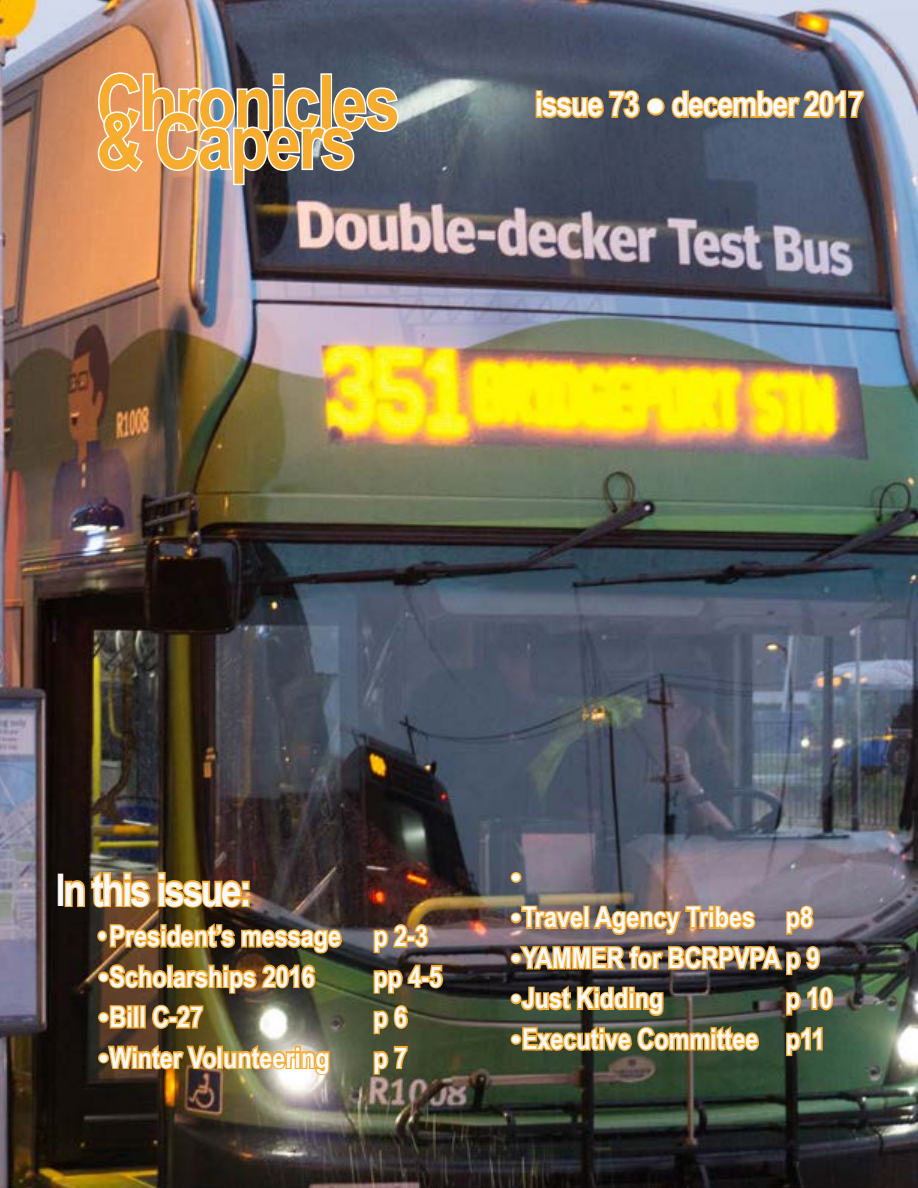
<style>
.page{position:relative;width:918px;height:1188px;background:#fff}
.page>*{position:absolute;margin:0;border:0;box-sizing:border-box;transform-origin:0 0}
.t1{font:700 76.5px "Arial Narrow";letter-spacing:-.03em;color:#f6ac2e}
.t2{font:700 45px "Arial Narrow";letter-spacing:-.05em;color:#fafafd}
.t3{font:700 34.5px "Arial Narrow";letter-spacing:-.03em;color:#fafafd}
.t4{font:700 28.5px "Arial Narrow";color:#fafafd}
.t5{font:28.5px "Adobe Garamond Pro";color:#fbfbfb}
.s1{font-family:"Adobe Garamond Pro";font-weight:400;color:#fbfbfb}
</style>
<div class="page">
<img style="left:0;top:0;width:918px;height:1188px">
<img style="left:96px;top:71px;width:304px;height:116px">
<div style="left:536px;top:90px;width:7px;height:8px;border:3px solid #f6ac2e"></div>
<div style="left:536px;top:97px;width:7px;height:21px;border:3px solid #f6ac2e"></div>
<svg style="left:539px;top:88px;width:327px;height:33px;background:#96794a"></svg>
<img style="left:63px;top:868px;width:188px;height:42px">
<img style="left:95px;top:920px;width:249px;height:36px">
<div style="left:98px;top:972px;width:11px;height:10px;border:3px solid #f6ac2e;border-radius:50%"></div>
<img style="left:107px;top:962px;width:211px;height:33px">
<img style="left:372px;top:922px;width:73px;height:73px">
<div style="left:98px;top:1012px;width:11px;height:11px;border:3px solid #f6ac2e;border-radius:50%"></div>
<svg style="left:108px;top:1003px;width:21px;height:27px"></svg>
<div style="left:127px;top:1005px;width:6px;height:7px;border:3px solid #f6ac2e"></div>
<div style="left:127px;top:1011px;width:6px;height:18px;border:3px solid #f6ac2e"></div>
<div style="left:133px;top:1005px;width:6px;height:24px;border:3px solid #f6ac2e"></div>
<div style="left:140px;top:1005px;width:6px;height:24px;border:3px solid #f6ac2e"></div>
<svg style="left:150px;top:1003px;width:55px;height:28px;background:#996f22"></svg>
<svg style="left:372px;top:1004px;width:38px;height:32px"></svg>
<div style="left:98px;top:1053px;width:11px;height:10px;border:3px solid #f6ac2e;border-radius:50%"></div>
<img style="left:106px;top:1038px;width:226px;height:39px">
<svg style="left:372px;top:1044px;width:37px;height:32px"></svg>
<div style="left:511px;top:872px;width:11px;height:11px;border:3px solid #f6ac2e;border-radius:50%"></div>
<div style="left:511px;top:912px;width:11px;height:11px;border:3px solid #f6ac2e;border-radius:50%"></div>
<div style="left:511px;top:953px;width:11px;height:11px;border:3px solid #f6ac2e;border-radius:50%"></div>
<svg style="left:517px;top:901px;width:305px;height:76px;background:#9a784b"></svg>
<div style="left:511px;top:993px;width:11px;height:11px;border:3px solid #f6ac2e;border-radius:50%"></div>
<svg style="left:785px;top:985px;width:50px;height:32px;background:#8e773b"></svg>
<div style="left:511px;top:1034px;width:11px;height:11px;border:3px solid #f6ac2e;border-radius:50%"></div>
<svg style="left:519px;top:983px;width:242px;height:73px;background:#7a6733"></svg>
<svg style="left:785px;top:1026px;width:39px;height:32px"></svg>
<h1 class="t1" style="left:97px;top:45px;width:305px">Chronicles</h1>
<h1 class="t1" style="left:97px;top:84px;width:261px">&amp; Capers</h1>
<p class="t3" style="left:535px;top:78px;width:330px">issue 73 ● december 2017</p>
<h2 class="t2" style="left:56px;top:856px;width:198px">In this issue:</h2>
<p class="t4" style="left:98px;top:914px;width:332px">•President’s message p 2-3</p>
<p class="t4" style="left:98px;top:955px;width:218px"><span class="s1">•</span>Scholarships 2016</p>
<p class="t4" style="left:373px;top:955px;width:70px">pp 4-5</p>
<p class="t4" style="left:98px;top:995px;width:106px"><span class="s1">•</span>Bill C-27</p>
<p class="t4" style="left:373px;top:995px;width:35px">p 6</p>
<p class="t4" style="left:98px;top:1036px;width:233px"><span class="s1">•</span>Winter Volunteering</p>
<p class="t4" style="left:373px;top:1036px;width:35px">p 7</p>
<p class="t5" style="left:511px;top:861px;width:13px">•</p>
<p class="t4" style="left:511px;top:896px;width:304px"><span class="s1">•</span>Travel Agency Tribes p8</p>
<p class="t4" style="left:511px;top:936px;width:311px"><span class="s1">•</span>YAMMER for BCRPVPA p 9</p>
<p class="t4" style="left:511px;top:977px;width:155px"><span class="s1">•</span>Just Kidding</p>
<p class="t4" style="left:786px;top:977px;width:48px">p 10</p>
<p class="t4" style="left:511px;top:1017px;width:316px"><span class="s1">•</span>Executive Committee p11</p>
</div>
